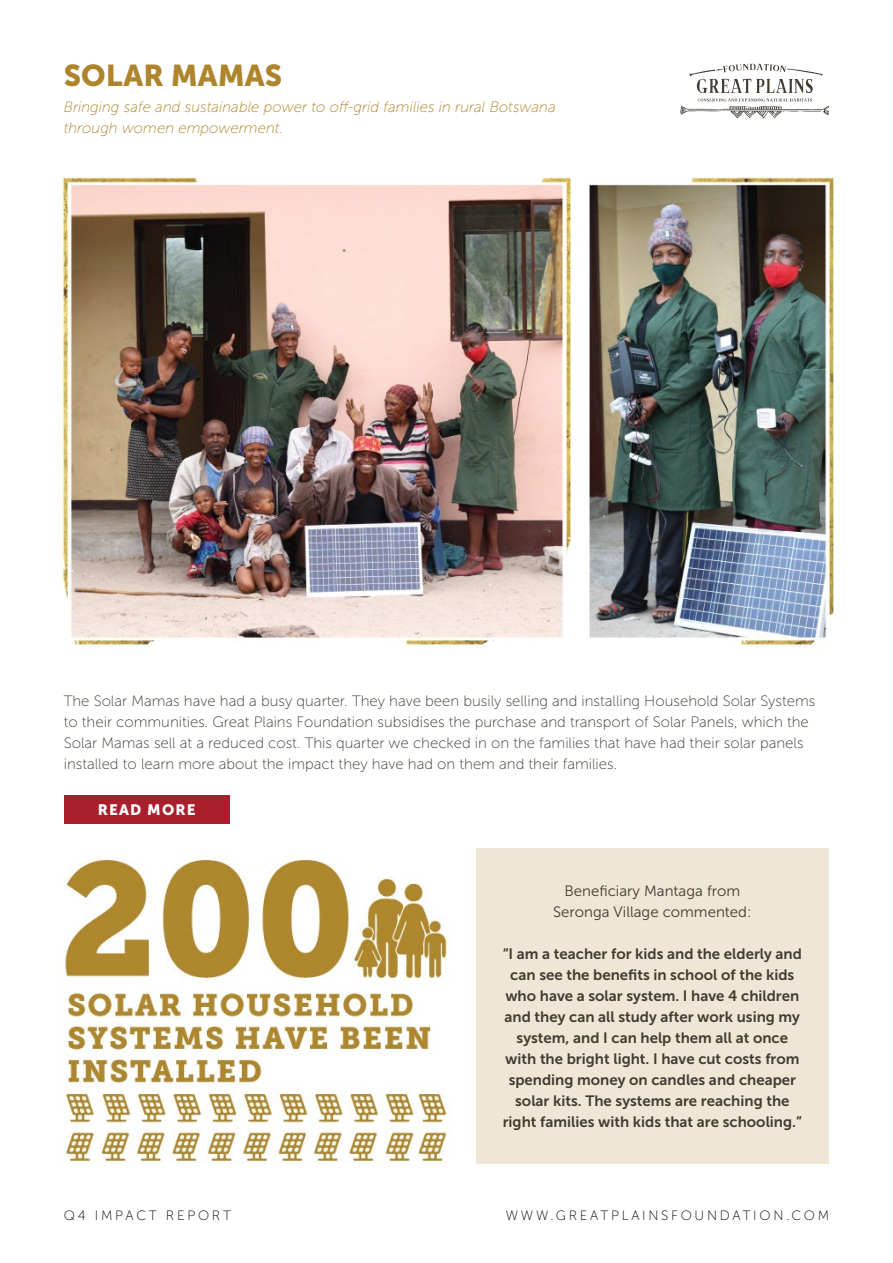
<style>
.page{position:relative;width:893px;height:1263px;background:#fff}
.page>*{position:absolute;margin:0;border:0;box-sizing:border-box;transform-origin:0 0}
.t1{font:30px "Museo Sans 900";color:#ae852d}
.t2{font:15px/21px "Museo Sans 100";color:#413b33}
.t3{font:15px/21px "Museo Sans 700";color:#413b33;text-align:center}
.t4{font:italic 15px/21px "Museo Sans 100";color:#ae852d}
.t5{font:15px/21px "Museo Sans 300";color:#413b33;text-align:center}
.t6{font:15px "Museo Sans 900";letter-spacing:.08em;color:#fff}
.t7{font:13.5px "Museo Sans 100";letter-spacing:.2em;color:#000}
</style>
<div class="page">
<svg style="left:680px;top:99px;width:150px;height:20px"></svg>
<svg style="left:689px;top:64px;width:133px;height:29px"></svg>
<div style="left:476px;top:848px;width:352px;height:316px;background:#efe7d5"></div>
<img style="left:62px;top:177px;width:774px;height:469px">
<img style="left:65px;top:859px;width:383px;height:304px">
<div style="left:64px;top:795px;width:166px;height:29px;background:#aa1f2e"></div>
<h1 class="t1" style="left:64px;top:59px;width:220px">SOLAR MAMAS</h1>
<p class="t4" style="left:64px;top:96px;width:494px">Bringing safe and sustainable power to off-grid families in rural Botswana through women empowerment.</p>
<p class="t2" style="left:64px;top:691px;width:753px">The Solar Mamas have had a busy quarter. They have been busily selling and installing Household Solar Systems to their communities. Great Plains Foundation subsidises the purchase and transport of Solar Panels, which the Solar Mamas sell at a reduced cost. This quarter we checked in on the families that have had their solar panels installed to learn more about the impact they have had on them and their families.</p>
<p class="t6" style="left:98px;top:801px;width:100px">READ MORE</p>
<p class="t5" style="left:553px;top:880px;width:200px">Beneficiary Mantaga from<br>Seronga Village commented:</p>
<p class="t3" style="left:503px;top:943px;width:301px">“I am a teacher for kids and the elderly and can see the benefits in school of the kids who have a solar system. I have 4 children and they can all study after work using my system, and I can help them all at once with the bright light. I have cut costs from spending money on candles and cheaper solar kits. The systems are reaching the right families with kids that are schooling.”</p>
<p class="t7" style="left:64px;top:1208px;width:169px">Q4 IMPACT REPORT</p>
<p class="t7" style="left:506px;top:1208px;width:325px">WWW.GREATPLAINSFOUNDATION.COM</p>
</div>
